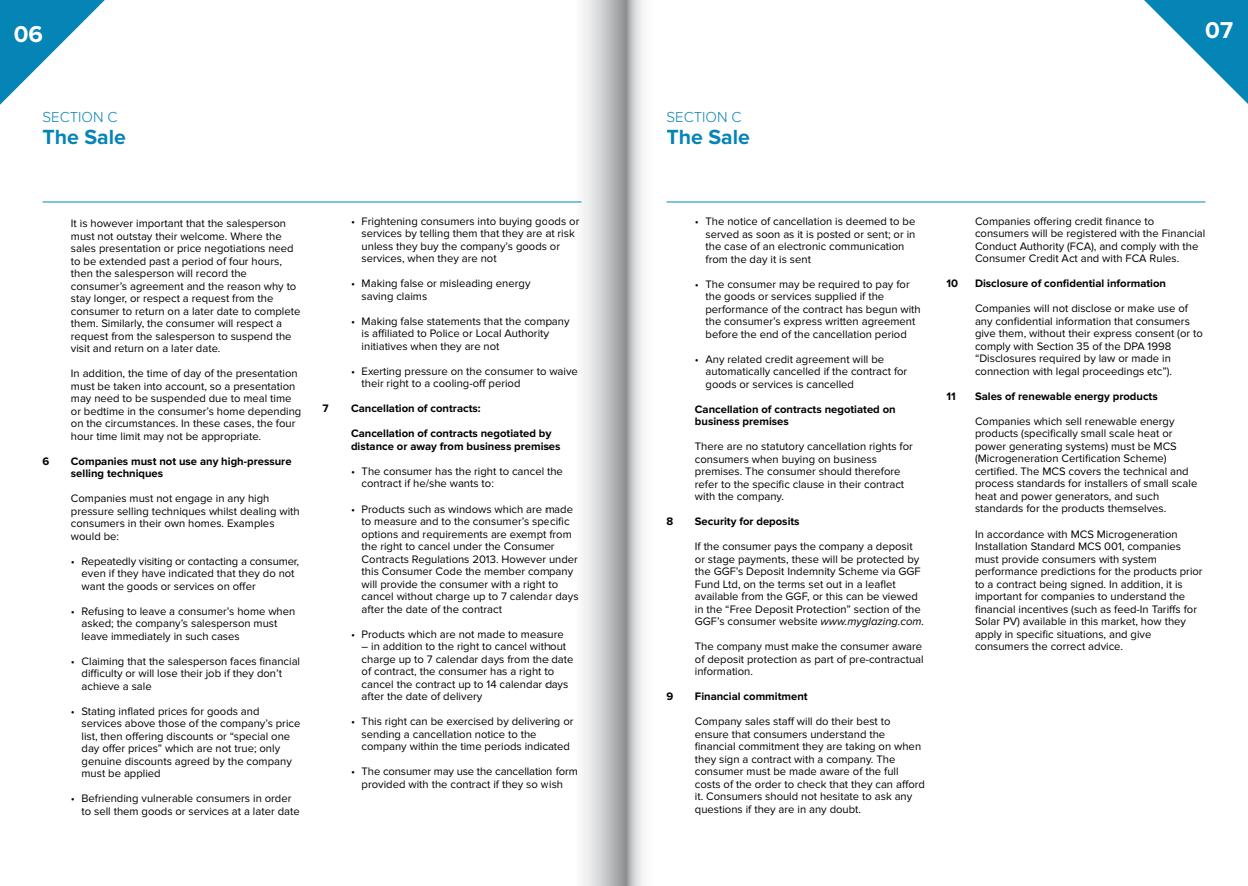
<style>
.page{position:relative;width:1248px;height:886px;background:#fff}
.page>*{position:absolute;margin:0;border:0;box-sizing:border-box;transform-origin:0 0}
.t1{font:700 23.75px "Proxima Nova";color:#fff}
.t2{font:700 21.25px "Proxima Nova";color:#0584b6}
.t3{font:300 15px "Proxima Nova";color:#0584b6}
.t4{font:11.25px/12.5px "Proxima Nova";color:#000}
.t5{font:700 11.25px/12.5px "Proxima Nova";color:#000}
.s1{font-style:italic}
</style>
<div class="page">
<svg style="left:1144px;top:0;width:103px;height:103px"></svg>
<svg style="left:0;top:0;width:105px;height:105px"></svg>
<hr style="left:43px;top:202px;width:538px;height:1px;background:#0584b6">
<hr style="left:666px;top:202px;width:539px;height:1px;background:#0584b6">
<svg style="left:548px;top:0;width:96px;height:886px"></svg>
<h1 class="t1" style="left:14px;top:20px;width:31px">06</h1>
<h1 class="t1" style="left:1205px;top:16px;width:29px">07</h1>
<h3 class="t3" style="left:43px;top:108px;width:76px">SECTION C</h3>
<h2 class="t2" style="left:43px;top:125px;width:85px">The Sale</h2>
<p class="t4" style="left:71px;top:217px;width:231px">It is however important that the salesperson must not outstay their welcome. Where the sales presentation or price negotiations need to be extended past a period of four hours, then the salesperson will record the consumer’s agreement and the reason why to stay longer, or respect a request from the consumer to return on a later date to complete them. Similarly, the consumer will respect a request from the salesperson to suspend the visit and return on a later date.</p>
<p class="t4" style="left:71px;top:367px;width:232px">In addition, the time of day of the presentation must be taken into account, so a presentation may need to be suspended due to meal time or bedtime in the consumer’s home depending on the circumstances. In these cases, the four hour time limit may not be appropriate.</p>
<p class="t5" style="left:43px;top:455px;width:8px">6</p>
<p class="t5" style="left:71px;top:455px;width:222px">Companies must not use any high-pressure selling techniques</p>
<p class="t4" style="left:71px;top:492px;width:230px">Companies must not engage in any high pressure selling techniques whilst dealing with consumers in their own homes. Examples would be:</p>
<p class="t4" style="left:82px;top:555px;width:219px;text-indent:-11px">• Repeatedly visiting or contacting a consumer, even if they have indicated that they do not want the goods or services on offer</p>
<p class="t4" style="left:82px;top:605px;width:215px;text-indent:-11px">• Refusing to leave a consumer’s home when asked; the company’s salesperson must leave immediately in such cases</p>
<p class="t4" style="left:82px;top:655px;width:220px;text-indent:-11px">• Claiming that the salesperson faces financial difficulty or will lose their job if they don’t achieve a sale</p>
<p class="t4" style="left:82px;top:705px;width:220px;text-indent:-11px">• Stating inflated prices for goods and services above those of the company’s price list, then offering discounts or “special one day offer prices” which are not true; only genuine discounts agreed by the company must be applied</p>
<p class="t4" style="left:82px;top:792px;width:220px;text-indent:-11px">• Befriending vulnerable consumers in order to sell them goods or services at a later date</p>
<p class="t4" style="left:361px;top:215px;width:219px;text-indent:-11px">• Frightening consumers into buying goods or services by telling them that they are at risk unless they buy the company’s goods or services, when they are not</p>
<p class="t4" style="left:361px;top:278px;width:170px;text-indent:-11px">• Making false or misleading energy saving claims</p>
<p class="t4" style="left:361px;top:315px;width:209px;text-indent:-11px">• Making false statements that the company is affiliated to Police or Local Authority initiatives when they are not</p>
<p class="t4" style="left:361px;top:365px;width:218px;text-indent:-11px">• Exerting pressure on the consumer to waive their right to a cooling-off period</p>
<p class="t5" style="left:322px;top:403px;width:8px">7</p>
<p class="t5" style="left:351px;top:403px;width:131px">Cancellation of contracts:</p>
<p class="t5" style="left:351px;top:428px;width:211px">Cancellation of contracts negotiated by distance or away from business premises</p>
<p class="t4" style="left:361px;top:465px;width:203px;text-indent:-11px">• The consumer has the right to cancel the contract if he/she wants to:</p>
<p class="t4" style="left:361px;top:503px;width:218px;text-indent:-11px">• Products such as windows which are made to measure and to the consumer’s specific options and requirements are exempt from the right to cancel under the Consumer Contracts Regulations 2013. However under this Consumer Code the member company will provide the consumer with a right to cancel without charge up to 7 calendar days after the date of the contract</p>
<p class="t4" style="left:351px;top:628px;width:214px">• Products which are not made to measure</p>
<p class="t4" style="left:361px;top:640px;width:213px">– in addition to the right to cancel without charge up to 7 calendar days from the date of contract, the consumer has a right to cancel the contract up to 14 calendar days after the date of delivery</p>
<p class="t4" style="left:361px;top:715px;width:213px;text-indent:-11px">• This right can be exercised by delivering or sending a cancellation notice to the company within the time periods indicated</p>
<p class="t4" style="left:351px;top:765px;width:228px;text-align:center">• The consumer may use the cancellation form provided with the contract if they so wish</p>
<h3 class="t3" style="left:666px;top:108px;width:76px">SECTION C</h3>
<h2 class="t2" style="left:666px;top:125px;width:85px">The Sale</h2>
<p class="t4" style="left:705px;top:215px;width:211px;text-indent:-11px">• The notice of cancellation is deemed to be served as soon as it is posted or sent; or in the case of an electronic communication from the day it is sent</p>
<p class="t4" style="left:705px;top:278px;width:217px;text-indent:-11px">• The consumer may be required to pay for the goods or services supplied if the performance of the contract has begun with the consumer’s express written agreement before the end of the cancellation period</p>
<p class="t4" style="left:705px;top:353px;width:203px;text-indent:-11px">• Any related credit agreement will be automatically cancelled if the contract for goods or services is cancelled</p>
<p class="t5" style="left:694px;top:403px;width:202px">Cancellation of contracts negotiated on business premises</p>
<p class="t4" style="left:694px;top:440px;width:219px">There are no statutory cancellation rights for consumers when buying on business premises. The consumer should therefore refer to the specific clause in their contract with the company.</p>
<p class="t5" style="left:666px;top:515px;width:8px">8</p>
<p class="t5" style="left:694px;top:515px;width:106px">Security for deposits</p>
<p class="t4" style="left:694px;top:540px;width:231px">If the consumer pays the company a deposit or stage payments, these will be protected by the GGF’s Deposit Indemnity Scheme via GGF Fund Ltd, on the terms set out in a leaflet available from the GGF, or this can be viewed in the “Free Deposit Protection” section of the GGF’s consumer website <span class="s1">www.myglazing.com.</span></p>
<p class="t4" style="left:694px;top:640px;width:230px">The company must make the consumer aware of deposit protection as part of pre-contractual information.</p>
<p class="t5" style="left:666px;top:690px;width:8px">9</p>
<p class="t5" style="left:694px;top:690px;width:114px">Financial commitment</p>
<p class="t4" style="left:694px;top:715px;width:231px">Company sales staff will do their best to ensure that consumers understand the financial commitment they are taking on when they sign a contract with a company. The consumer must be made aware of the full costs of the order to check that they can afford it. Consumers should not hesitate to ask any questions if they are in any doubt.</p>
<p class="t4" style="left:974px;top:215px;width:232px">Companies offering credit finance to consumers will be registered with the Financial Conduct Authority (FCA), and comply with the Consumer Credit Act and with FCA Rules.</p>
<p class="t5" style="left:946px;top:278px;width:13px">10</p>
<p class="t5" style="left:974px;top:278px;width:193px">Disclosure of confidential information</p>
<p class="t4" style="left:974px;top:303px;width:229px">Companies will not disclose or make use of any confidential information that consumers give them, without their express consent (or to comply with Section 35 of the DPA 1998 “Disclosures required by law or made in connection with legal proceedings etc”).</p>
<p class="t5" style="left:946px;top:390px;width:11px">11</p>
<p class="t5" style="left:974px;top:390px;width:184px">Sales of renewable energy products</p>
<p class="t4" style="left:974px;top:415px;width:224px">Companies which sell renewable energy products (specifically small scale heat or power generating systems) must be MCS (Microgeneration Certification Scheme) certified. The MCS covers the technical and process standards for installers of small scale heat and power generators, and such standards for the products themselves.</p>
<p class="t4" style="left:974px;top:528px;width:229px">In accordance with MCS Microgeneration Installation Standard MCS 001, companies must provide consumers with system performance predictions for the products prior to a contract being signed. In addition, it is important for companies to understand the financial incentives (such as feed-In Tariffs for Solar PV) available in this market, how they apply in specific situations, and give consumers the correct advice.</p>
</div>
